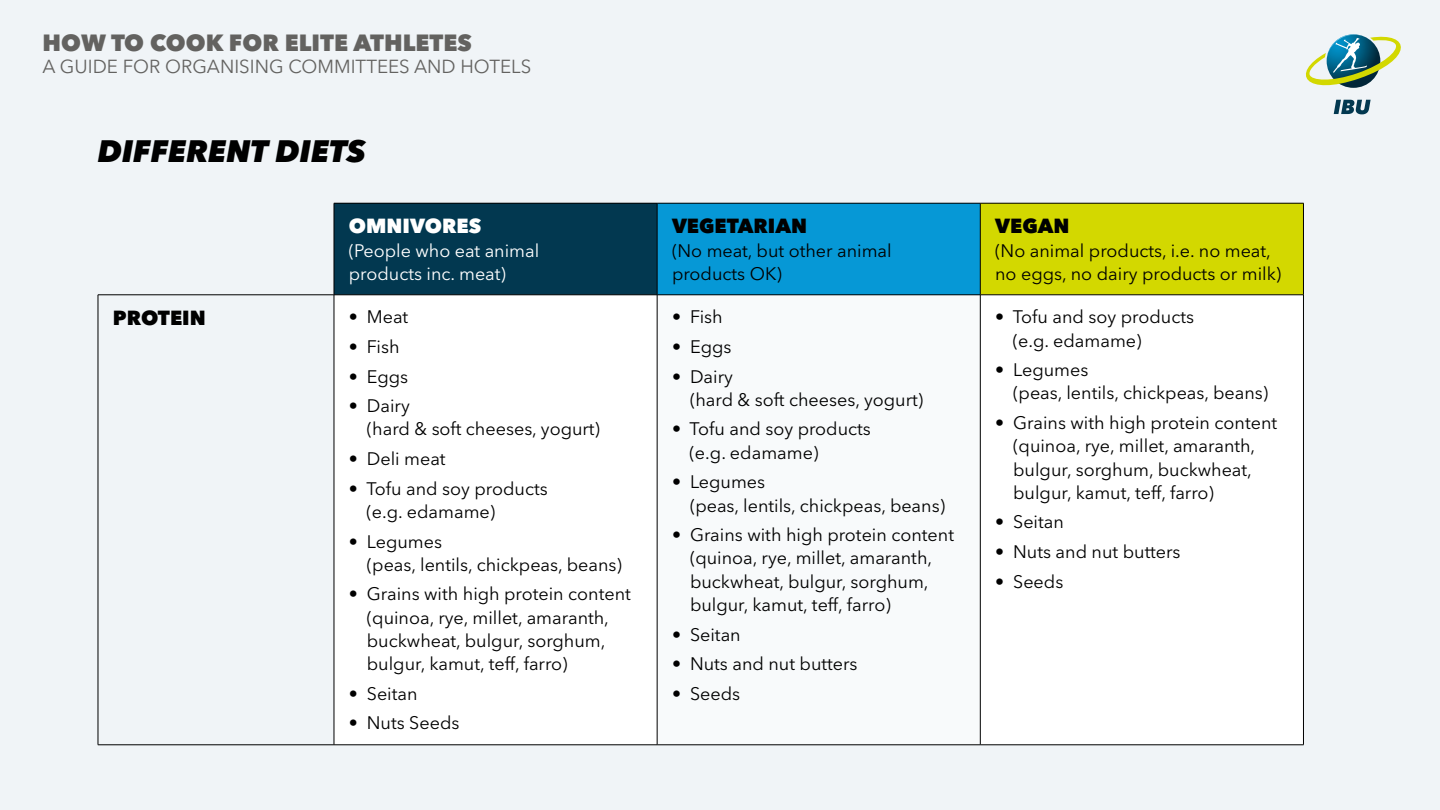
<style>
.page{position:relative;width:1440px;height:810px;background:#f0f4f7}
.page>*{position:absolute;margin:0;border:0;box-sizing:border-box;transform-origin:0 0}
.t1{font:italic 800 30.75px "Avenir Next W1 G";color:#000}
.t2{font:800 23.25px "Avenir Next W1 G";color:#636260}
.t3{font:800 20.25px "Avenir Next W1 G";color:#000}
.t4{font:800 20.25px "Avenir Next W1 G";color:#fff}
.t5{font:18.75px "Avenir Next W1 G";color:#636260}
.t6{font:18px/23.2px "Avenir Next W1 G";color:#000}
.t7{font:18px/23.2px "Avenir Next W1 G";color:#fff}
</style>
<div class="page">
<svg style="left:1306px;top:34px;width:95px;height:80px"></svg>
<div style="left:334px;top:203px;width:323px;height:92px;background:#023850"></div>
<div style="left:657px;top:203px;width:323px;height:92px;background:#0698d6"></div>
<div style="left:980px;top:203px;width:323px;height:92px;background:#d3d800"></div>
<div style="left:335px;top:296px;width:968px;height:449px;background:#fff"></div>
<div style="left:657px;top:295px;width:323px;height:450px;background:#f8fafb"></div>
<hr style="left:334px;top:203px;width:323px;height:1px;background:#000">
<hr style="left:334px;top:203px;width:1px;height:92px;background:#000">
<hr style="left:657px;top:203px;width:323px;height:1px;background:#000">
<hr style="left:657px;top:203px;width:1px;height:92px;background:#000">
<hr style="left:980px;top:203px;width:324px;height:1px;background:#000">
<hr style="left:980px;top:203px;width:1px;height:92px;background:#000">
<hr style="left:1303px;top:203px;width:1px;height:92px;background:#000">
<hr style="left:98px;top:295px;width:236px;height:1px;background:#000">
<hr style="left:98px;top:295px;width:1px;height:450px;background:#000">
<hr style="left:334px;top:295px;width:323px;height:1px;background:#000">
<hr style="left:334px;top:295px;width:1px;height:450px;background:#000">
<hr style="left:657px;top:295px;width:323px;height:1px;background:#000">
<hr style="left:657px;top:295px;width:1px;height:450px;background:#000">
<hr style="left:980px;top:295px;width:324px;height:1px;background:#000">
<hr style="left:980px;top:295px;width:1px;height:450px;background:#000">
<hr style="left:1303px;top:295px;width:1px;height:450px;background:#000">
<hr style="left:98px;top:745px;width:236px;height:1px;background:#000">
<hr style="left:334px;top:745px;width:323px;height:1px;background:#000">
<hr style="left:657px;top:745px;width:323px;height:1px;background:#000">
<hr style="left:980px;top:745px;width:324px;height:1px;background:#000">
<p class="t2" style="left:43px;top:28px;width:431px">HOW TO COOK FOR ELITE ATHLETES</p>
<p class="t5" style="left:43px;top:56px;width:490px">A GUIDE FOR ORGANISING COMMITTEES AND HOTELS</p>
<p class="t1" style="left:98px;top:133px;width:269px">DIFFERENT DIETS</p>
<p class="t4" style="left:349px;top:214px;width:134px">OMNIVORES</p>
<p class="t7" style="left:349px;top:239px;width:192px">(People who eat animal products inc. meat)</p>
<p class="t3" style="left:113px;top:305px;width:94px">PROTEIN</p>
<p class="t6" style="left:349px;top:305px;width:61px">• Meat</p>
<p class="t6" style="left:349px;top:335px;width:52px">• Fish</p>
<p class="t6" style="left:349px;top:365px;width:61px">• Eggs</p>
<p class="t6" style="left:367px;top:394px;width:235px;text-indent:-18px">• Dairy<br>(hard &amp; soft cheeses, yogurt)</p>
<p class="t6" style="left:349px;top:447px;width:98px">• Deli meat</p>
<p class="t6" style="left:366px;top:477px;width:183px;text-indent:-18px">• Tofu and soy products (e.g. edamame)</p>
<p class="t6" style="left:367px;top:530px;width:257px;text-indent:-18px">• Legumes<br>(peas, lentils, chickpeas, beans)</p>
<p class="t6" style="left:367px;top:583px;width:266px;text-indent:-18px">• Grains with high protein content (quinoa, rye, millet, amaranth, buckwheat, bulgur, sorghum, bulgur, kamut, teff, farro)</p>
<p class="t6" style="left:349px;top:682px;width:70px">• Seitan</p>
<p class="t6" style="left:349px;top:712px;width:112px">• Nuts Seeds</p>
<p class="t3" style="left:672px;top:214px;width:137px">VEGETARIAN</p>
<p class="t6" style="left:672px;top:239px;width:221px">(No meat, but other animal products OK)</p>
<p class="t6" style="left:672px;top:305px;width:52px">• Fish</p>
<p class="t6" style="left:672px;top:335px;width:61px">• Eggs</p>
<p class="t6" style="left:690px;top:365px;width:235px;text-indent:-18px">• Dairy<br>(hard &amp; soft cheeses, yogurt)</p>
<p class="t6" style="left:690px;top:418px;width:183px;text-indent:-18px">• Tofu and soy products (e.g. edamame)</p>
<p class="t6" style="left:690px;top:470px;width:257px;text-indent:-18px">• Legumes<br>(peas, lentils, chickpeas, beans)</p>
<p class="t6" style="left:690px;top:523px;width:266px;text-indent:-18px">• Grains with high protein content (quinoa, rye, millet, amaranth, buckwheat, bulgur, sorghum, bulgur, kamut, teff, farro)</p>
<p class="t6" style="left:672px;top:623px;width:70px">• Seitan</p>
<p class="t6" style="left:672px;top:652px;width:187px">• Nuts and nut butters</p>
<p class="t6" style="left:672px;top:682px;width:70px">• Seeds</p>
<p class="t3" style="left:995px;top:214px;width:76px">VEGAN</p>
<p class="t6" style="left:995px;top:239px;width:288px">(No animal products, i.e. no meat, no eggs, no dairy products or milk)</p>
<p class="t6" style="left:1013px;top:305px;width:183px;text-indent:-18px">• Tofu and soy products (e.g. edamame)</p>
<p class="t6" style="left:1013px;top:358px;width:257px;text-indent:-18px">• Legumes<br>(peas, lentils, chickpeas, beans)</p>
<p class="t6" style="left:1013px;top:411px;width:266px;text-indent:-18px">• Grains with high protein content (quinoa, rye, millet, amaranth, bulgur, sorghum, buckwheat, bulgur, kamut, teff, farro)</p>
<p class="t6" style="left:995px;top:511px;width:70px">• Seitan</p>
<p class="t6" style="left:995px;top:540px;width:187px">• Nuts and nut butters</p>
<p class="t6" style="left:995px;top:570px;width:70px">• Seeds</p>
</div>
